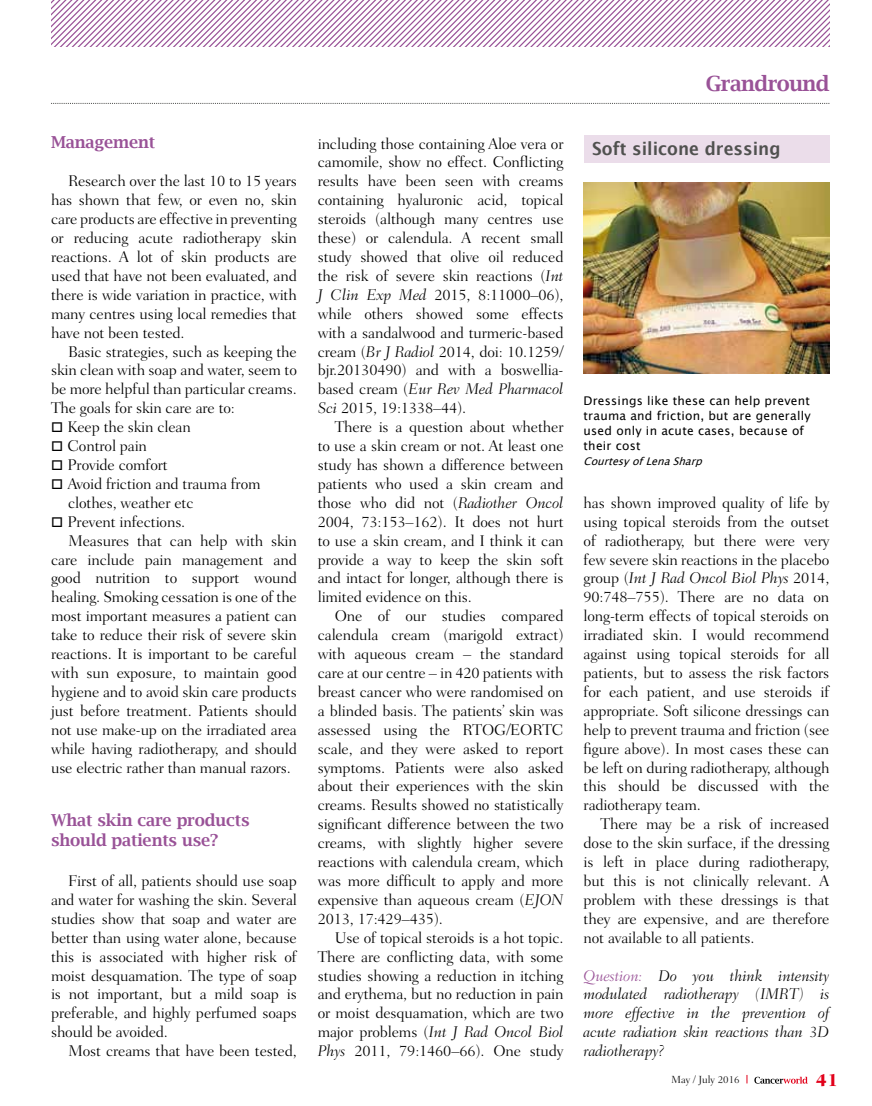
<style>
.page{position:relative;width:872px;height:1106px;background:#fff}
.page>*{position:absolute;margin:0;border:0;box-sizing:border-box;transform-origin:0 0}
.t1{font:600 21px "Lucida Bright";letter-spacing:-.025em;color:#995297}
.t2{font:700 18px "Lucida Grande";color:#50514f;scale:.94 1}
.t3{font:800 18px "Fairfield LH";color:#e2001a}
.t4{font:600 16.5px/19.8px "Lucida Bright";letter-spacing:-.01em;color:#995297}
.t5{font:300 15.75px/18.9px "Fairfield LH";letter-spacing:-.01em;color:#000;text-align:justify}
.t6{font:italic 300 15.75px/18.9px "Fairfield LH";letter-spacing:-.01em;color:#000;text-align:justify}
.t7{font:12px/15px "Lucida Grande";letter-spacing:.02em;color:#000}
.t8{font:italic 10.5px "Lucida Grande";color:#000}
.t9{font:300 10.5px "Fairfield LH";color:#000}
.s1{font-style:italic}
.s2{color:#995297}
</style>
<div class="page">
<svg style="left:754px;top:1076px;width:53px;height:7px"></svg>
<svg style="left:51px;top:103px;width:778px;height:1px"></svg>
<div style="left:583px;top:135px;width:246px;height:27px;background:#ebddea"></div>
<img style="left:583px;top:182px;width:246px;height:192px">
<svg style="left:51px;top:0;width:778px;height:47px"></svg>
<p class="t4" style="left:51px;top:132px;width:106px">Management</p>
<p class="t5" style="left:51px;top:172px;width:247px;text-indent:17px">Research over the last 10 to 15 years has shown that few, or even no, skin care products are effective in preventing or reducing acute radiotherapy skin reactions. A lot of skin products are used that have not been evaluated, and there is wide variation in practice, with many centres using local remedies that have not been tested.</p>
<p class="t5" style="left:51px;top:342px;width:247px;text-indent:17px">Basic strategies, such as keeping the skin clean with soap and water, seem to be more helpful than particular creams.<br>The goals for skin care are to:</p>
<p class="t5" style="left:51px;top:417px;width:141px">□ Keep the skin clean</p>
<p class="t5" style="left:51px;top:436px;width:98px">□ Control pain</p>
<p class="t5" style="left:51px;top:455px;width:118px">□ Provide comfort</p>
<p class="t5" style="left:68px;top:474px;width:194px;text-indent:-17px">□ Avoid friction and trauma from clothes, weather etc</p>
<p class="t5" style="left:51px;top:512px;width:136px">□ Prevent infections.</p>
<p class="t5" style="left:68px;top:531px;width:230px">Measures that can help with skin</p>
<p class="t5" style="left:51px;top:550px;width:247px">care include pain management and</p>
<p class="t5" style="left:51px;top:569px;width:247px">good nutrition to support wound</p>
<p class="t5" style="left:51px;top:588px;width:247px">healing. Smoking cessation is one of the</p>
<p class="t5" style="left:51px;top:606px;width:247px">most important measures a patient can</p>
<p class="t5" style="left:51px;top:625px;width:247px">take to reduce their risk of severe skin</p>
<p class="t5" style="left:51px;top:644px;width:247px">reactions. It is important to be careful</p>
<p class="t5" style="left:51px;top:663px;width:247px">with sun exposure, to maintain good</p>
<p class="t5" style="left:51px;top:682px;width:247px">hygiene and to avoid skin care products</p>
<p class="t5" style="left:51px;top:701px;width:247px">just before treatment. Patients should</p>
<p class="t5" style="left:51px;top:720px;width:247px">not use make-up on the irradiated area</p>
<p class="t5" style="left:51px;top:739px;width:247px">while having radiotherapy, and should</p>
<p class="t5" style="left:51px;top:758px;width:241px">use electric rather than manual razors.</p>
<p class="t4" style="left:51px;top:810px;width:200px">What skin care products should patients use?</p>
<p class="t5" style="left:51px;top:871px;width:247px;text-indent:17px">First of all, patients should use soap and water for washing the skin. Several studies show that soap and water are better than using water alone, because this is associated with higher risk of moist desquamation. The type of soap is not important, but a mild soap is preferable, and highly perfumed soaps should be avoided.</p>
<p class="t5" style="left:68px;top:1041px;width:230px">Most creams that have been tested,</p>
<p class="t5" style="left:318px;top:134px;width:247px">including those containing Aloe vera or camomile, show no effect. Conflicting results have been seen with creams containing hyaluronic acid, topical steroids (although many centres use these) or calendula. A recent small study showed that olive oil reduced the risk of severe skin reactions (<span class="s1">Int J Clin Exp Med</span> 2015, 8:11000–06), while others showed some effects with a sandalwood and turmeric-based cream (<span class="s1">Br J Radiol</span> 2014, doi: 10.1259/ bjr.20130490) and with a boswellia&shy;based cream (<span class="s1">Eur Rev Med Pharmacol Sci</span> 2015, 19:1338–44).</p>
<p class="t5" style="left:318px;top:417px;width:247px;text-indent:17px">There is a question about whether to use a skin cream or not. At least one study has shown a difference between patients who used a skin cream and those who did not (<span class="s1">Radiother Oncol </span>2004, 73:153–162). It does not hurt to use a skin cream, and I think it can provide a way to keep the skin soft and intact for longer, although there is limited evidence on this.</p>
<p class="t5" style="left:318px;top:606px;width:247px;text-indent:17px">One of our studies compared calendula cream (marigold extract) with aqueous cream – the standard care at our centre – in 420 patients with breast cancer who were randomised on a blinded basis. The patients’ skin was assessed using the RTOG/EORTC scale, and they were asked to report symptoms. Patients were also asked about their experiences with the skin creams. Results showed no statistically significant difference between the two creams, with slightly higher severe reactions with calendula cream, which was more difficult to apply and more expensive than aqueous cream (<span class="s1">EJON </span>2013, 17:429–435).</p>
<p class="t5" style="left:318px;top:928px;width:247px;text-indent:17px">Use of topical steroids is a hot topic.<br>There are conflicting data, with some studies showing a reduction in itching and erythema, but no reduction in pain or moist desquamation, which are two major problems (<span class="s1">Int J Rad Oncol Biol Phys</span> 2011, 79:1460–66). One study</p>
<h1 class="t1" style="left:705px;top:71px;width:125px">Grandround</h1>
<p class="t2" style="left:592px;top:134px;width:202px">Soft silicone dressing</p>
<p class="t7" style="left:583px;top:393px;width:229px">Dressings like these can help prevent trauma and friction, but are generally used only in acute cases, because of their cost</p>
<p class="t8" style="left:583px;top:455px;width:125px">CourtesyofLenaSharp</p>
<p class="t5" style="left:583px;top:493px;width:247px">has shown improved quality of life by using topical steroids from the outset of radiotherapy, but there were very few severe skin reactions in the placebo group (<span class="s1">Int J Rad Oncol Biol Phys</span> 2014, 90:748–755). There are no data on long-term effects of topical steroids on irradiated skin. I would recommend against using topical steroids for all patients, but to assess the risk factors for each patient, and use steroids if appropriate. Soft silicone dressings can help to prevent trauma and friction (see figure above). In most cases these can be left on during radiotherapy, although this should be discussed with the radiotherapy team.</p>
<p class="t5" style="left:583px;top:814px;width:247px;text-indent:17px">There may be a risk of increased dose to the skin surface, if the dressing is left in place during radiotherapy, but this is not clinically relevant. A problem with these dressings is that they are expensive, and are therefore not available to all patients.</p>
<p class="t6" style="left:583px;top:966px;width:247px"><span class="s2">Question:</span> Do you think intensity modulated radiotherapy (IMRT) is more effective in the prevention of acute radiation skin reactions than 3D radiotherapy?</p>
<p class="t9" style="left:671px;top:1073px;width:70px">May / July 2016</p>
<p class="t3" style="left:815px;top:1069px;width:24px">41</p>
</div>
